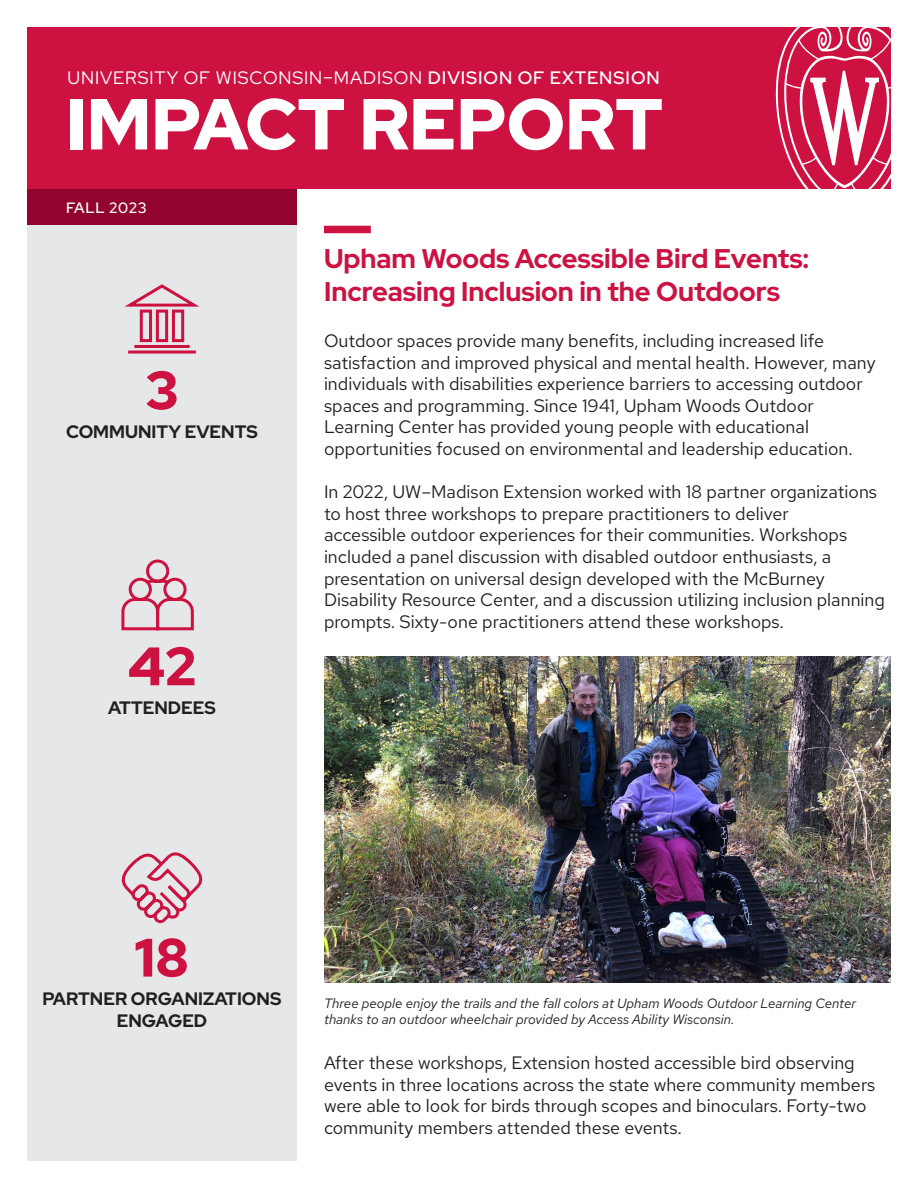
<style>
.page{position:relative;width:918px;height:1188px;background:#fff}
.page>*{position:absolute;margin:0;border:0;box-sizing:border-box;transform-origin:0 0}
.t1{font:900 72px "Red Hat Display";color:#fff}
.t2{font:900 54px "Red Hat Display";color:#cd1141}
.t3{font:800 27px "Red Hat Display";color:#cd1141}
.t4{font:18px/21.6px "Red Hat Text";color:#231f20}
.t5{font:800 18px/21.6px "Red Hat Display";color:#231f20;text-align:center}
.t6{font:18px "Red Hat Display";letter-spacing:.05em;color:#fff}
.t7{font:500 15px "Red Hat Display";letter-spacing:.05em;color:#fff}
.t8{font:italic 13.5px/16.2px "Red Hat Text";color:#231f20}
.s1{font-weight:500}
</style>
<div class="page">
<div style="left:27px;top:27px;width:864px;height:162px;background:#cd1141"></div>
<div style="left:27px;top:189px;width:270px;height:37px;background:#92042e"></div>
<svg style="left:775px;top:27px;width:116px;height:162px"></svg>
<div style="left:324px;top:226px;width:47px;height:7px;background:#cd1141"></div>
<div style="left:27px;top:226px;width:270px;height:935px;background:#e6e7e9"></div>
<svg style="left:121px;top:559px;width:73px;height:72px"></svg>
<img style="left:324px;top:657px;width:567px;height:326px">
<svg style="left:121px;top:852px;width:82px;height:72px"></svg>
<svg style="left:124px;top:284px;width:76px;height:70px"></svg>
<p class="t6" style="left:68px;top:66px;width:594px">UNIVERSITY OF WISCONSIN–MADISON <span class="s1">DIVISION OF EXTENSION</span></p>
<p class="t1" style="left:66px;top:77px;width:599px">IMPACT REPORT</p>
<p class="t7" style="left:66px;top:198px;width:82px">FALL 2023</p>
<p class="t2" style="left:145px;top:355px;width:35px">3</p>
<p class="t5" style="left:66px;top:420px;width:193px">COMMUNITY EVENTS</p>
<p class="t2" style="left:128px;top:631px;width:70px">42</p>
<p class="t5" style="left:108px;top:696px;width:109px">ATTENDEES</p>
<p class="t3" style="left:324px;top:241px;width:487px">Upham Woods Accessible Bird Events:</p>
<p class="t3" style="left:324px;top:273px;width:458px">Increasing Inclusion in the Outdoors</p>
<p class="t4" style="left:324px;top:330px;width:502px">Outdoor spaces provide many benefits, including increased life</p>
<p class="t4" style="left:324px;top:351px;width:553px">satisfaction and improved physical and mental health. However, many individuals with disabilities experience barriers to accessing outdoor spaces and programming. Since 1941, Upham Woods Outdoor</p>
<p class="t4" style="left:324px;top:416px;width:487px">Learning Center has provided young people with educational</p>
<p class="t4" style="left:324px;top:438px;width:530px">opportunities focused on environmental and leadership education.</p>
<p class="t4" style="left:324px;top:481px;width:555px">In 2022, UW–Madison Extension worked with 18 partner organizations to host three workshops to prepare practitioners to deliver</p>
<p class="t4" style="left:324px;top:524px;width:525px">accessible outdoor experiences for their communities. Workshops</p>
<p class="t4" style="left:324px;top:546px;width:509px">included a panel discussion with disabled outdoor enthusiasts, a</p>
<p class="t4" style="left:324px;top:567px;width:502px">presentation on universal design developed with the McBurney</p>
<p class="t4" style="left:324px;top:589px;width:563px">Disability Resource Center, and a discussion utilizing inclusion planning prompts. Sixty-one practitioners attend these workshops.</p>
<p class="t2" style="left:135px;top:922px;width:56px">18</p>
<p class="t5" style="left:43px;top:988px;width:240px">PARTNER ORGANIZATIONS<br>ENGAGED</p>
<p class="t8" style="left:324px;top:995px;width:534px">Three people enjoy the trails and the fall colors at Upham Woods Outdoor Learning Center thanks to an outdoor wheelchair provided by Access Ability Wisconsin.</p>
<p class="t4" style="left:324px;top:1052px;width:553px">After these workshops, Extension hosted accessible bird observing events in three locations across the state where community members were able to look for birds through scopes and binoculars. Forty-two community members attended these events.</p>
</div>
